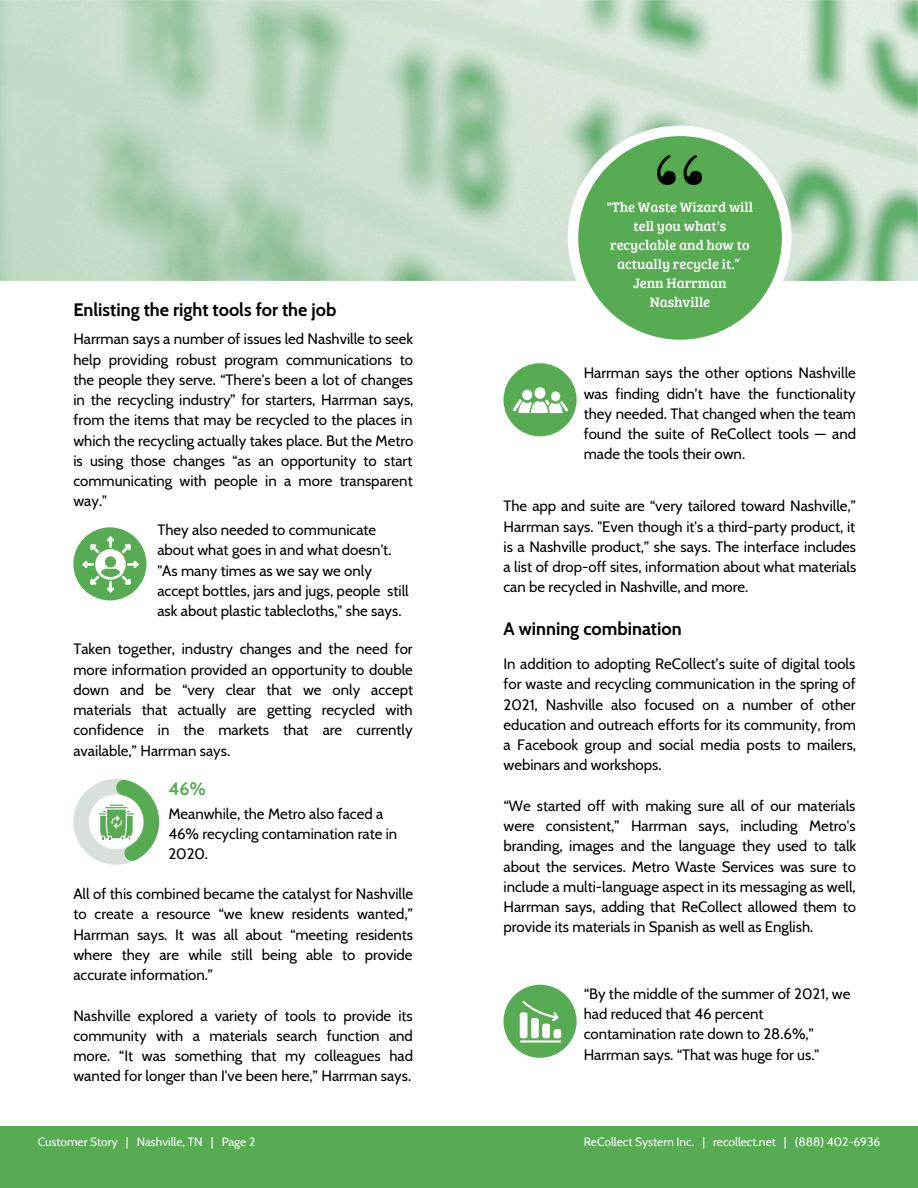
<style>
.page{position:relative;width:918px;height:1188px;background:#fff}
.page>*{position:absolute;margin:0;border:0;box-sizing:border-box;transform-origin:0 0}
.t1{font:700 18px "Cabin";color:#000}
.t2{font:700 18px "Cabin";color:#57ab53}
.t3{font:15px/20.2px "Cabin";color:#000;text-align:justify}
.t4{font:14.25px/19.2px "Bree Serif";color:#fff;text-align:center}
.t5{font:12px "Cabin";color:#fff}
</style>
<div class="page">
<img style="left:0;top:0;width:918px;height:280px">
<div style="left:568px;top:126px;width:224px;height:223px;background:#fff;border-radius:50%"></div>
<div style="left:578px;top:136px;width:204px;height:204px;background:#57ab53;border-radius:50%"></div>
<img style="left:658px;top:155px;width:44px;height:29px">
<div style="left:73px;top:527px;width:74px;height:73px;background:#57ab53;border-radius:50%"></div>
<div style="left:0;top:1126px;width:918px;height:62px;background:#57ab53"></div>
<div style="left:503px;top:363px;width:74px;height:73px;background:#57ab53;border-radius:50%"></div>
<div style="left:503px;top:985px;width:74px;height:73px;background:#57ab53;border-radius:50%"></div>
<svg style="left:73px;top:779px;width:86px;height:86px"></svg>
<svg style="left:82px;top:536px;width:57px;height:57px"></svg>
<div style="left:534px;top:387px;width:11px;height:12px;background:#fff;border-radius:50%"></div>
<div style="left:551px;top:391px;width:9px;height:10px;background:#fff;border-radius:50%"></div>
<div style="left:522px;top:390px;width:10px;height:10px;background:#fff;border-radius:50%"></div>
<svg style="left:513px;top:399px;width:55px;height:14px"></svg>
<div style="left:520px;top:1012px;width:8px;height:26px;background:#fff;border-radius:2px"></div>
<div style="left:531px;top:1018px;width:8px;height:20px;background:#fff;border-radius:2px"></div>
<div style="left:542px;top:1024px;width:8px;height:14px;background:#fff;border-radius:2px"></div>
<div style="left:554px;top:1029px;width:7px;height:9px;background:#fff;border-radius:2px"></div>
<hr style="left:520px;top:1040px;width:41px;height:3px;background:#fff">
<svg style="left:522px;top:1001px;width:37px;height:20px"></svg>
<p class="t1" style="left:73px;top:299px;width:264px">Enlisting the right tools for the job</p>
<p class="t3" style="left:73px;top:329px;width:342px">Harrman says a number of issues led Nashville to seek help providing robust program communications to the people they serve. “There's been a lot of changes in the recycling industry” for starters, Harrman says, from the items that may be recycled to the places in which the recycling actually takes place. But the Metro is using those changes “as an opportunity to start communicating with people in a more transparent way."</p>
<p class="t3" style="left:157px;top:520px;width:253px;text-align:left">They also needed to communicate about what goes in and what doesn't. "As many times as we say we only accept bottles, jars and jugs, people still ask about plastic tablecloths," she says.</p>
<p class="t3" style="left:73px;top:639px;width:341px">Taken together, industry changes and the need for more information provided an opportunity to double down and be “very clear that we only accept materials that actually are getting recycled with confidence in the markets that are currently available,” Harrman says.</p>
<p class="t2" style="left:168px;top:778px;width:39px">46%</p>
<p class="t3" style="left:168px;top:803px;width:231px;text-align:left">Meanwhile, the Metro also faced a<br>46% recycling contamination rate in<br>2020.</p>
<p class="t3" style="left:73px;top:884px;width:341px">All of this combined became the catalyst for Nashville to create a resource “we knew residents wanted,” Harrman says. It was all about “meeting residents where they are while still being able to provide accurate information.”</p>
<p class="t3" style="left:73px;top:1005px;width:341px">Nashville explored a variety of tools to provide its community with a materials search function and more. “It was something that my colleagues had wanted for longer than I've been here,” Harrman says.</p>
<p class="t4" style="left:607px;top:196px;width:148px">"The Waste Wizard will tell you what's recyclable and how to actually recycle it.”<br>Jenn Harrman<br>Nashville</p>
<p class="t3" style="left:584px;top:363px;width:274px">Harrman says the other options Nashville was finding didn’t have the functionality they needed. That changed when the team found the suite of ReCollect tools — and made the tools their own.</p>
<p class="t3" style="left:503px;top:496px;width:354px">The app and suite are “very tailored toward Nashville,” Harrman says. "Even though it's a third-party product, it is a Nashville product,” she says. The interface includes a list of drop-off sites, information about what materials can be recycled in Nashville, and more.</p>
<p class="t1" style="left:503px;top:618px;width:180px">A winning combination</p>
<p class="t3" style="left:503px;top:654px;width:354px">In addition to adopting ReCollect’s suite of digital tools for waste and recycling communication in the spring of 2021, Nashville also focused on a number of other education and outreach efforts for its community, from a Facebook group and social media posts to mailers, webinars and workshops.</p>
<p class="t3" style="left:503px;top:795px;width:354px">“We started off with making sure all of our materials were consistent,” Harrman says, including Metro's branding, images and the language they used to talk about the services. Metro Waste Services was sure to include a multi-language aspect in its messaging as well, Harrman says, adding that ReCollect allowed them to provide its materials in Spanish as well as English.</p>
<p class="t3" style="left:584px;top:983px;width:268px;text-align:left">“By the middle of the summer of 2021, we had reduced that 46 percent contamination rate down to 28.6%,” Harrman says. “That was huge for us."</p>
<p class="t5" style="left:38px;top:1134px;width:219px">Customer Story | Nashville, TN | Page 2</p>
<p class="t5" style="left:584px;top:1134px;width:298px">ReCollect System Inc. | recollect.net | (888) 402-6936</p>
</div>
